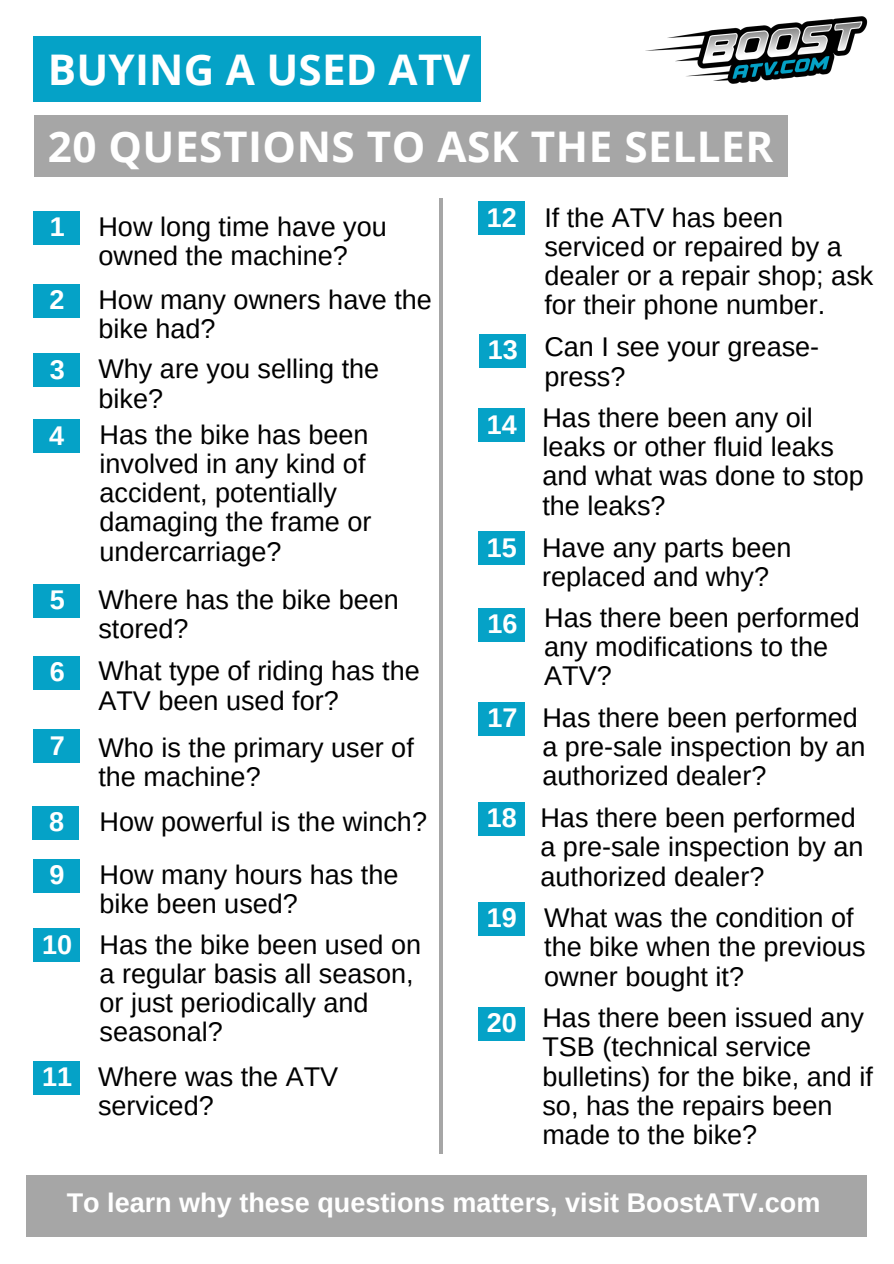
<style>
.page{position:relative;width:894px;height:1264px;background:#fff}
.page>*{position:absolute;margin:0;border:0;box-sizing:border-box;transform-origin:0 0}
.t1{font:700 42.3px "Open Sans";letter-spacing:.01em;color:#fff}
.t2{font:27px/29.2px "Arimo";color:#000}
.t3{font:700 27px "Arimo";color:#fff}
.s1{font-weight:700;color:#fff}
</style>
<div class="page">
<div style="left:34px;top:115px;width:753px;height:62px;background:#a6a6a6"></div>
<div style="left:34px;top:36px;width:447px;height:65px;background:#05a2c7"></div>
<img style="left:645px;top:16px;width:223px;height:68px">
<hr style="left:439px;top:198px;width:4px;height:955px;background:#a6a6a6">
<div style="left:34px;top:211px;width:46px;height:33px;background:#05a2c7"></div>
<div style="left:33px;top:284px;width:46px;height:34px;background:#05a2c7"></div>
<div style="left:34px;top:353px;width:46px;height:34px;background:#05a2c7"></div>
<div style="left:34px;top:418px;width:46px;height:34px;background:#05a2c7"></div>
<div style="left:34px;top:584px;width:46px;height:34px;background:#05a2c7"></div>
<div style="left:478px;top:902px;width:46px;height:33px;background:#05a2c7"></div>
<div style="left:34px;top:655px;width:46px;height:34px;background:#05a2c7"></div>
<div style="left:34px;top:729px;width:46px;height:34px;background:#05a2c7"></div>
<div style="left:33px;top:805px;width:46px;height:34px;background:#05a2c7"></div>
<div style="left:33px;top:858px;width:46px;height:34px;background:#05a2c7"></div>
<div style="left:34px;top:928px;width:46px;height:34px;background:#05a2c7"></div>
<div style="left:27px;top:1175px;width:839px;height:61px;background:#a6a6a6"></div>
<div style="left:34px;top:1060px;width:46px;height:34px;background:#05a2c7"></div>
<div style="left:478px;top:201px;width:46px;height:34px;background:#05a2c7"></div>
<div style="left:479px;top:334px;width:46px;height:34px;background:#05a2c7"></div>
<div style="left:478px;top:408px;width:46px;height:34px;background:#05a2c7"></div>
<div style="left:478px;top:531px;width:46px;height:34px;background:#05a2c7"></div>
<div style="left:478px;top:608px;width:47px;height:33px;background:#05a2c7"></div>
<div style="left:478px;top:702px;width:47px;height:33px;background:#05a2c7"></div>
<div style="left:478px;top:802px;width:46px;height:33px;background:#05a2c7"></div>
<div style="left:478px;top:1006px;width:46px;height:34px;background:#05a2c7"></div>
<h1 class="t1" style="left:48px;top:40px;width:424px">BUYING A USED ATV</h1>
<h1 class="t1" style="left:48px;top:117px;width:726px">20 QUESTIONS TO ASK THE SELLER</h1>
<p class="t3" style="left:50px;top:212px;width:17px">1</p>
<p class="t3" style="left:49px;top:285px;width:17px">2</p>
<p class="t3" style="left:50px;top:354px;width:17px">3</p>
<p class="t2" style="left:98px;top:212px;width:290px">How long time have you owned the machine?</p>
<p class="t2" style="left:98px;top:285px;width:335px">How many owners have the bike had?</p>
<p class="t2" style="left:98px;top:354px;width:282px">Why are you selling the bike?</p>
<p class="t3" style="left:49px;top:420px;width:17px">4</p>
<p class="t2" style="left:99px;top:419px;width:273px">Has the bike has been involved in any kind of accident, potentially damaging the frame or undercarriage?</p>
<p class="t3" style="left:50px;top:585px;width:17px">5</p>
<p class="t2" style="left:98px;top:585px;width:302px">Where has the bike been stored?</p>
<p class="t2" style="left:98px;top:656px;width:323px;text-indent:-49px"><span class="s1">6</span> What type of riding has the<br>ATV been used for?</p>
<p class="t2" style="left:98px;top:732px;width:317px;text-indent:-49px"><span class="s1">7</span> Who is the primary user of the machine?</p>
<p class="t3" style="left:49px;top:806px;width:17px">8</p>
<p class="t2" style="left:99px;top:806px;width:329px">How powerful is the winch?</p>
<p class="t3" style="left:49px;top:859px;width:17px">9</p>
<p class="t2" style="left:99px;top:859px;width:300px">How many hours has the bike been used?</p>
<p class="t2" style="left:99px;top:929px;width:323px;text-indent:-57px"><span class="s1">10</span> Has the bike been used on a regular basis all season, or just periodically and seasonal?</p>
<p class="t2" style="left:98px;top:1061px;width:242px;text-indent:-56px"><span class="s1">11</span> Where was the ATV serviced?</p>
<p class="t3" style="left:486px;top:203px;width:32px">12</p>
<p class="t2" style="left:544px;top:202px;width:330px">If the ATV has been serviced or repaired by a dealer or a repair shop; ask for their phone number.</p>
<p class="t2" style="left:544px;top:332px;width:276px;text-indent:-56px"><span class="s1">13</span> Can I see your grease&shy;press?</p>
<p class="t2" style="left:542px;top:403px;width:323px;text-indent:-56px"><span class="s1">14</span> Has there been any oil leaks or other fluid leaks and what was done to stop the leaks?</p>
<p class="t2" style="left:542px;top:532px;width:251px;text-indent:-55px"><span class="s1">15</span> Have any parts been replaced and why?</p>
<p class="t2" style="left:544px;top:603px;width:317px;text-indent:-57px"><span class="s1">16</span> Has there been performed any modifications to the<br>ATV?</p>
<p class="t2" style="left:542px;top:703px;width:324px;text-indent:-55px"><span class="s1">17</span> Has there been performed a pre-sale inspection by an authorized dealer?</p>
<p class="t3" style="left:486px;top:803px;width:32px">18</p>
<p class="t2" style="left:540px;top:803px;width:324px">Has there been performed a pre-sale inspection by an authorized dealer?</p>
<p class="t2" style="left:544px;top:903px;width:323px">What was the condition of the bike when the previous owner bought it?</p>
<p class="t2" style="left:542px;top:1003px;width:332px">Has there been issued any<br>TSB (technical service bulletins) for the bike, and if so, has the repairs been made to the bike?</p>
<p class="t3" style="left:486px;top:903px;width:32px">19</p>
<p class="t3" style="left:486px;top:1007px;width:32px">20</p>
<p class="t3" style="left:67px;top:1187px;width:755px">To learn why these questions matters, visit BoostATV.com</p>
</div>
